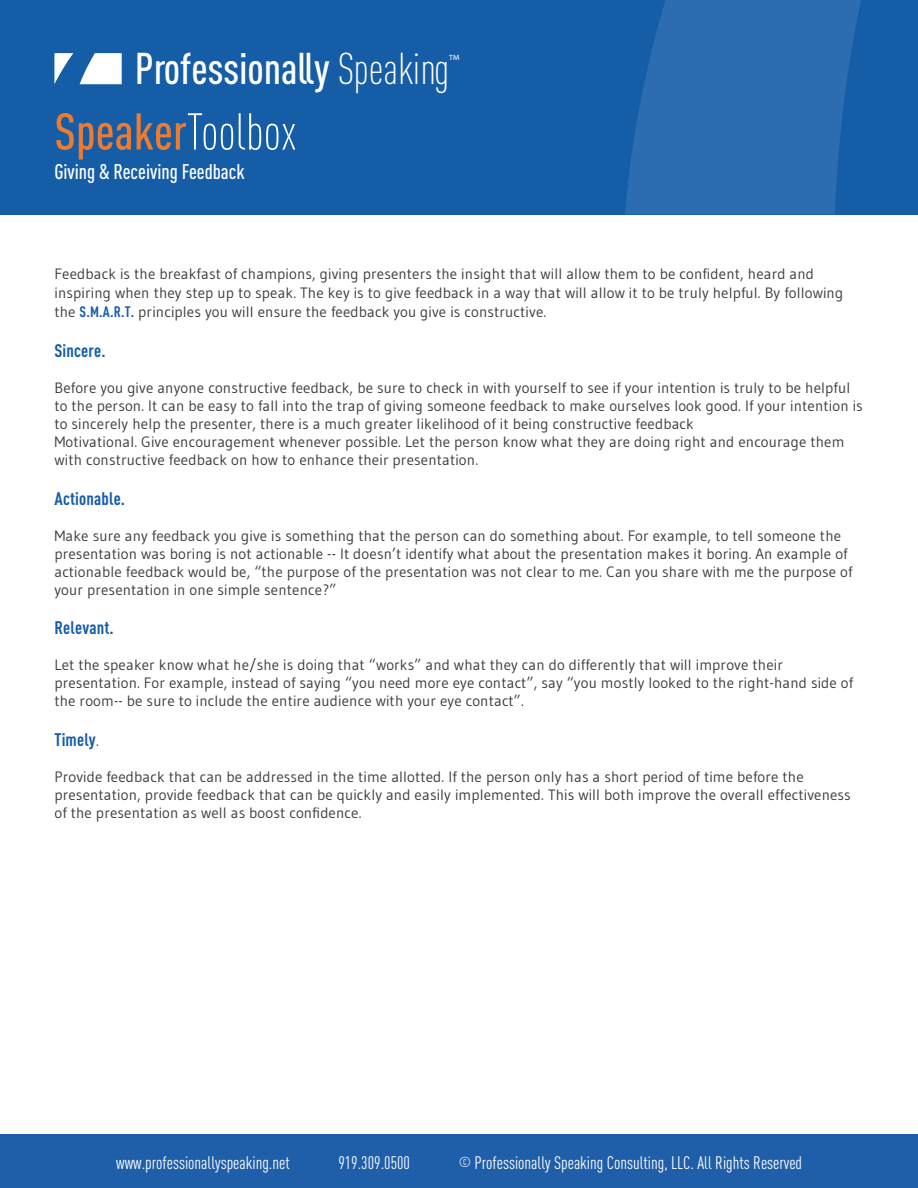
<style>
.page{position:relative;width:918px;height:1188px;background:#fff}
.page>*{position:absolute;margin:0;border:0;box-sizing:border-box;transform-origin:0 0}
.t1{font:500 51px "DIN Cond";color:#ec7b32}
.t2{font:500 43.8px "DIN Cond";color:#fff}
.t3{font:500 21px "DIN Cond";color:#fff}
.t4{font:700 18px "DIN Cond";letter-spacing:.01em;color:#165da8}
.t5{font:17.85px "DIN Cond";color:#fff}
.t6{font:15px/18px "Gudea";letter-spacing:.01em;color:#3e3e3f}
.t7{font:7.35px "Gibson";color:#fff}
.s1{font-weight:300}
.s2{font-weight:300;color:#fff}
.s3{font-family:"DIN Cond";font-weight:700;color:#165da8}
.s4{font-family:"Gudea";font-weight:400;font-size:15px;color:#3e3e3f}
.s5{font-size:14.25px}
</style>
<div class="page">
<div style="left:0;top:0;width:918px;height:214px;background:#165da8"></div>
<svg style="left:625px;top:0;width:236px;height:214px;background:#2869ae"></svg>
<svg style="left:54px;top:53px;width:19px;height:31px"></svg>
<svg style="left:80px;top:53px;width:42px;height:31px"></svg>
<div style="left:0;top:1134px;width:918px;height:54px;background:#1f5ea9"></div>
<h2 class="t2" style="left:135px;top:43px;width:316px">Professionally <span class="s1">Speaking</span></h2>
<p class="t7" style="left:449px;top:53px;width:12px">TM</p>
<p class="t1" style="left:54px;top:101px;width:243px">Speaker<span class="s2">Toolbox</span></p>
<p class="t3" style="left:54px;top:159px;width:192px">Giving &amp; Receiving Feedback</p>
<p class="t6" style="left:54px;top:264px;width:790px;line-height:18.8px">Feedback is the breakfast of champions, giving presenters the insight that will allow them to be confident, heard and inspiring when they step up to speak. The key is to give feedback in a way that will allow it to be truly helpful. By following the <span class="s3">S.M.A.R.T.</span> principles you will ensure the feedback you give is constructive.</p>
<p class="t4" style="left:54px;top:340px;width:53px">Sincere.</p>
<p class="t6" style="left:54px;top:379px;width:810px">Before you give anyone constructive feedback, be sure to check in with yourself to see if your intention is truly to be helpful to the person. It can be easy to fall into the trap of giving someone feedback to make ourselves look good. If your intention is to sincerely help the presenter, there is a much greater likelihood of it being constructive feedback<br>Motivational. Give encouragement whenever possible. Let the person know what they are doing right and encourage them with constructive feedback on how to enhance their presentation.</p>
<p class="t4" style="left:54px;top:487px;width:72px">Actionable.</p>
<p class="t6" style="left:54px;top:526px;width:800px">Make sure any feedback you give is something that the person can do something about. For example, to tell someone the presentation was boring is not actionable -- It doesn’t identify what about the presentation makes it boring. An example of actionable feedback would be, “the purpose of the presentation was not clear to me. Can you share with me the purpose of your presentation in one simple sentence?”</p>
<p class="t4" style="left:54px;top:617px;width:61px">Relevant.</p>
<p class="t6" style="left:54px;top:656px;width:800px">Let the speaker know what he/she is doing that “works” and what they can do differently that will improve their presentation. For example, instead of saying “you need more eye contact”, say “you mostly looked to the right-hand side of the room-- be sure to include the entire audience with your eye contact”.</p>
<p class="t4" style="left:54px;top:729px;width:46px">Timely<span class="s4">.</span></p>
<p class="t6" style="left:54px;top:767px;width:798px">Provide feedback that can be addressed in the time allotted. If the person only has a short period of time before the presentation, provide feedback that can be quickly and easily implemented. This will both improve the overall effectiveness of the presentation as well as boost confidence.</p>
<p class="t5" style="left:116px;top:1152px;width:175px">www.professionallyspeaking.net</p>
<p class="t5" style="left:338px;top:1152px;width:73px">919.309.0500</p>
<p class="t5" style="left:459px;top:1152px;width:345px"><span class="s5">©</span> Professionally Speaking Consulting, LLC. All Rights Reserved</p>
</div>
